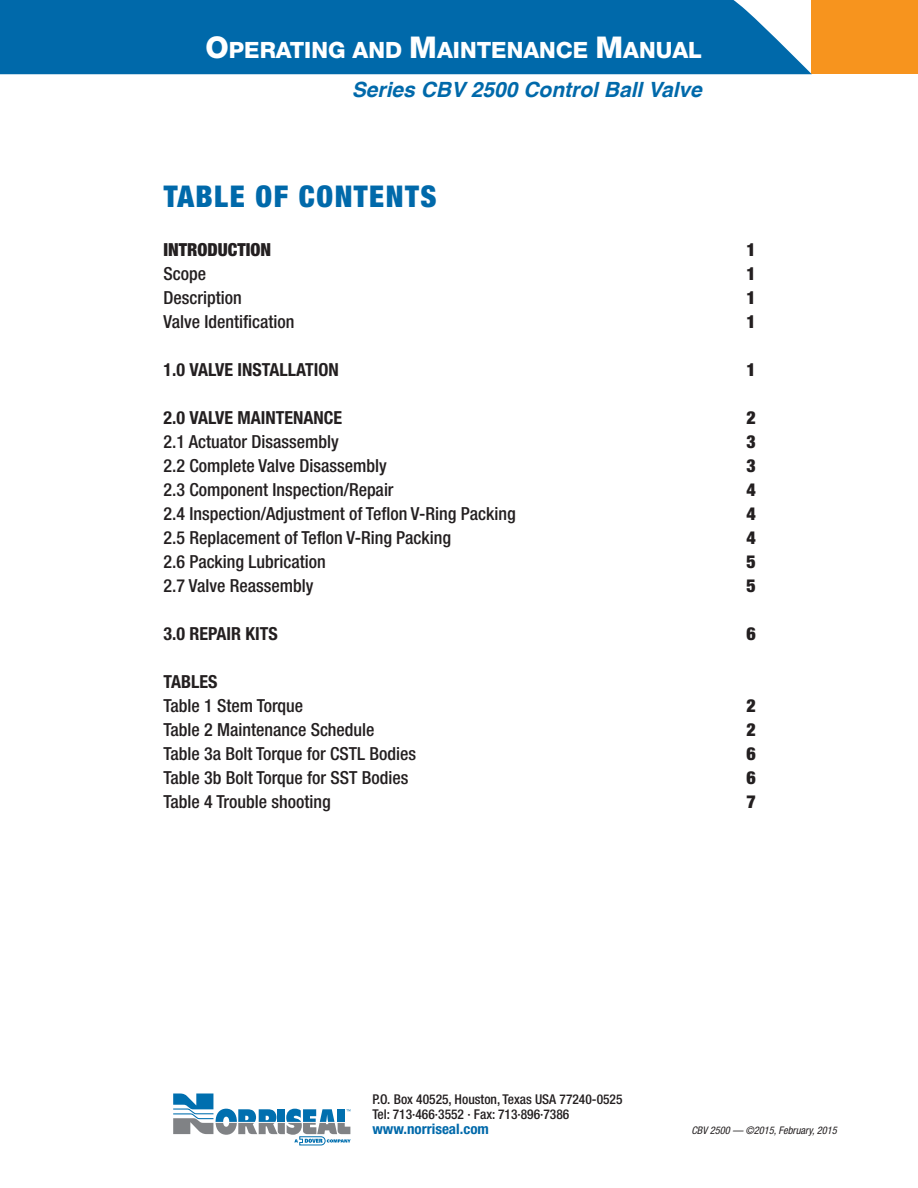
<style>
.page{position:relative;width:918px;height:1188px;background:#fff}
.page>*{position:absolute;margin:0;border:0;box-sizing:border-box;transform-origin:0 0}
.t1{font:900 condensed 30px "Helvetica Neue";letter-spacing:.05em;color:#0069aa}
.t2{font:800 22.5px "Helvetica Neue";color:#fff}
.t3{font:italic 700 21px "Helvetica";color:#0069aa}
.t4{font:500 condensed 18px "Helvetica Neue";color:#231f20}
.t5{font:700 condensed 18px "Helvetica Neue";color:#231f20}
.t6{font:900 condensed 18px "Helvetica Neue";color:#231f20}
.t7{font:700 condensed 14.4px "Helvetica Neue";color:#0069aa;scale:1.04 1}
.t8{font:500 condensed 13.5px/15.5px "Helvetica Neue";color:#231f20}
.t9{font:italic condensed 10.5px "Helvetica Neue";color:#231f20}
.s1{font-size:30px}
</style>
<div class="page">
<div style="left:812px;top:0;width:106px;height:74px;background:#f7941e"></div>
<div style="left:0;top:0;width:812px;height:74px;background:#0069aa"></div>
<svg style="left:173px;top:1094px;width:178px;height:51px"></svg>
<p class="t2" style="left:206px;top:37px;width:498px"><span class="s1">O</span>PERATING AND <span class="s1">M</span>AINTENANCE <span class="s1">M</span>ANUAL</p>
<p class="t3" style="left:352px;top:72px;width:352px">Series CBV 2500 Control Ball Valve</p>
<h1 class="t1" style="left:164px;top:177px;width:274px">TABLE OF CONTENTS</h1>
<p class="t6" style="left:164px;top:238px;width:109px">INTRODUCTION</p>
<p class="t6" style="left:747px;top:238px;width:11px">1</p>
<p class="t4" style="left:164px;top:263px;width:44px">Scope</p>
<p class="t6" style="left:747px;top:262px;width:11px">1</p>
<p class="t4" style="left:164px;top:287px;width:80px">Description</p>
<p class="t6" style="left:747px;top:286px;width:11px">1</p>
<p class="t4" style="left:164px;top:311px;width:132px">Valve Identification</p>
<p class="t6" style="left:747px;top:310px;width:11px">1</p>
<p class="t5" style="left:164px;top:359px;width:177px">1.0 VALVE INSTALLATION</p>
<p class="t6" style="left:747px;top:358px;width:11px">1</p>
<p class="t5" style="left:164px;top:407px;width:180px">2.0 VALVE MAINTENANCE</p>
<p class="t6" style="left:747px;top:406px;width:11px">2</p>
<p class="t4" style="left:164px;top:431px;width:177px">2.1 Actuator Disassembly</p>
<p class="t6" style="left:747px;top:430px;width:11px">3</p>
<p class="t4" style="left:164px;top:455px;width:225px">2.2 Complete Valve Disassembly</p>
<p class="t6" style="left:747px;top:454px;width:11px">3</p>
<p class="t4" style="left:164px;top:479px;width:232px">2.3 Component Inspection/Repair</p>
<p class="t6" style="left:747px;top:478px;width:11px">4</p>
<p class="t4" style="left:164px;top:503px;width:354px">2.4 Inspection/Adjustment of Teflon V-Ring Packing</p>
<p class="t6" style="left:747px;top:502px;width:11px">4</p>
<p class="t4" style="left:164px;top:527px;width:289px">2.5 Replacement of Teflon V-Ring Packing</p>
<p class="t6" style="left:747px;top:526px;width:11px">4</p>
<p class="t4" style="left:164px;top:551px;width:164px">2.6 Packing Lubrication</p>
<p class="t6" style="left:747px;top:550px;width:11px">5</p>
<p class="t4" style="left:164px;top:575px;width:151px">2.7 Valve Reassembly</p>
<p class="t6" style="left:747px;top:574px;width:11px">5</p>
<p class="t5" style="left:164px;top:623px;width:116px">3.0 REPAIR KITS</p>
<p class="t6" style="left:747px;top:622px;width:11px">6</p>
<p class="t5" style="left:164px;top:671px;width:56px">TABLES</p>
<p class="t4" style="left:164px;top:695px;width:141px">Table 1 Stem Torque</p>
<p class="t6" style="left:747px;top:694px;width:11px">2</p>
<p class="t4" style="left:164px;top:719px;width:213px">Table 2 Maintenance Schedule</p>
<p class="t6" style="left:747px;top:718px;width:11px">2</p>
<p class="t4" style="left:164px;top:743px;width:254px">Table 3a Bolt Torque for CSTL Bodies</p>
<p class="t6" style="left:747px;top:742px;width:11px">6</p>
<p class="t4" style="left:164px;top:767px;width:246px">Table 3b Bolt Torque for SST Bodies</p>
<p class="t6" style="left:747px;top:766px;width:11px">6</p>
<p class="t4" style="left:164px;top:791px;width:169px">Table 4 Trouble shooting</p>
<p class="t6" style="left:747px;top:790px;width:11px">7</p>
<p class="t8" style="left:372px;top:1091px;width:252px">P.O. Box 40525, Houston, Texas USA 77240-0525<br>Tel: 713·466·3552 · Fax: 713·896·7386</p>
<p class="t7" style="left:372px;top:1120px;width:114px">www.norriseal.com</p>
<p class="t9" style="left:691px;top:1124px;width:147px">CBV 2500 — ©2015, February, 2015</p>
</div>
